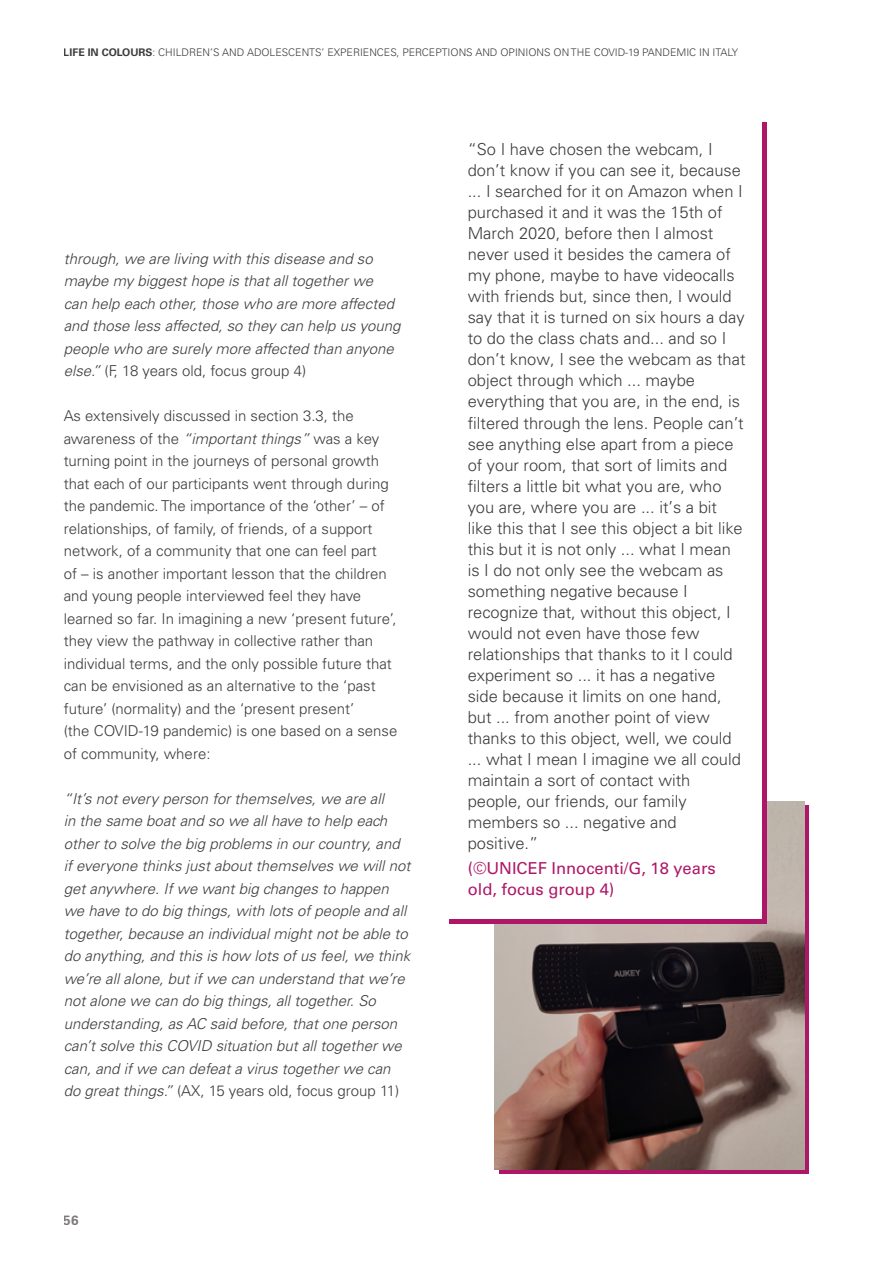
<style>
.page{position:relative;width:893px;height:1263px;background:#fff}
.page>*{position:absolute;margin:0;border:0;box-sizing:border-box;transform-origin:0 0}
.t1{font:300 16.5px/21px "Univers LT Std";color:#3c3c3b}
.t2{font:16.5px/21px "Univers LT Std";color:#ae1768}
.t3{font:italic 300 15px/22.5px "Univers LT Std";color:#3c3c3b}
.t4{font:300 15px/22.5px "Univers LT Std";color:#3c3c3b}
.t5{font:700 13.5px "Univers LT Std";color:#7f7b7d}
.t6{font:300 10.5px "Univers LT Std";color:#3c3c3b}
.s1{font-weight:700}
.s2{font-style:normal}
.s3{font-style:italic}
</style>
<div class="page">
<div style="left:499px;top:806px;width:310px;height:368px;background:linear-gradient(to right,#ae1768,#ae1768)"></div>
<img style="left:494px;top:801px;width:310px;height:368px">
<div style="left:449px;top:122px;width:318px;height:802px;background:#ae1768"></div>
<div style="left:445px;top:117px;width:317px;height:802px;background:#fff"></div>
<p class="t6" style="left:64px;top:46px;width:676px"><span class="s1">LIFE IN COLOURS</span>: CHILDREN’S AND ADOLESCENTS’ EXPERIENCES, PERCEPTIONS AND OPINIONS ON THE COVID-19 PANDEMIC IN ITALY</p>
<p class="t3" style="left:64px;top:247px;width:338px">through, we are living with this disease and so maybe my biggest hope is that all together we<br>can help each other, those who are more affected and those less affected, so they can help us young people who are surely more affected than anyone else.” <span class="s2">(F, 18 years old, focus group 4)</span></p>
<p class="t4" style="left:64px;top:405px;width:335px">As extensively discussed in section 3.3, the awareness of the <span class="s3">“important things”</span> was a key turning point in the journeys of personal growth that each of our participants went through during the pandemic. The importance of the ‘other’ – of relationships, of family, of friends, of a support network, of a community that one can feel part<br>of – is another important lesson that the children and young people interviewed feel they have learned so far. In imagining a new ‘present future’, they view the pathway in collective rather than individual terms, and the only possible future that can be envisioned as an alternative to the ‘past future’ (normality) and the ‘present present’<br>(the COVID-19 pandemic) is one based on a sense of community, where:</p>
<p class="t3" style="left:64px;top:787px;width:348px">“It’s not every person for themselves, we are all<br>in the same boat and so we all have to help each other to solve the big problems in our country, and if everyone thinks just about themselves we will not get anywhere. If we want big changes to happen we have to do big things, with lots of people and all together, because an individual might not be able to do anything, and this is how lots of us feel, we think we’re all alone, but if we can understand that we’re not alone we can do big things, all together. So understanding, as AC said before, that one person can’t solve this COVID situation but all together we can, and if we can defeat a virus together we can do great things.” <span class="s2">(AX, 15 years old, focus group 11)</span></p>
<p class="t5" style="left:64px;top:1212px;width:17px">56</p>
<p class="t1" style="left:468px;top:139px;width:279px">“So I have chosen the webcam, I don’t know if you can see it, because ... I searched for it on Amazon when I purchased it and it was the 15th of March 2020, before then I almost never used it besides the camera of my phone, maybe to have videocalls with friends but, since then, I would say that it is turned on six hours a day to do the class chats and... and so I don’t know, I see the webcam as that object through which ... maybe everything that you are, in the end, is filtered through the lens. People can’t see anything else apart from a piece of your room, that sort of limits and filters a little bit what you are, who you are, where you are ... it’s a bit like this that I see this object a bit like this but it is not only ... what I mean is I do not only see the webcam as something negative because I recognize that, without this object, I would not even have those few relationships that thanks to it I could experiment so ... it has a negative side because it limits on one hand, but ... from another point of view thanks to this object, well, we could ... what I mean I imagine we all could maintain a sort of contact with people, our friends, our family members so ... negative and positive.”</p>
<p class="t2" style="left:468px;top:858px;width:249px">(©UNICEF Innocenti/G, 18 years old, focus group 4)</p>
</div>
